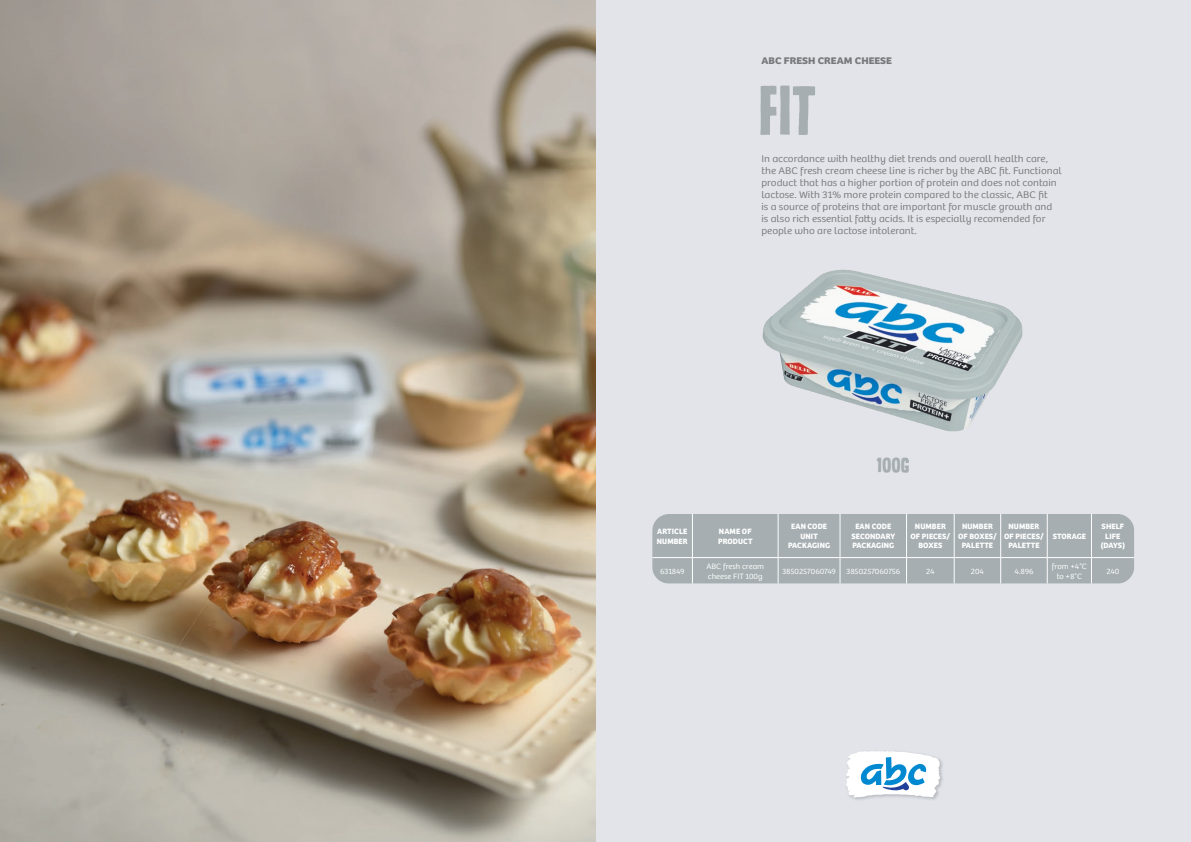
<style>
.page{position:relative;width:1191px;height:842px;background:#fff}
.page>*{position:absolute;margin:0;border:0;box-sizing:border-box;transform-origin:0 0}
.t1{font:75px "Rather Loud";color:#a6aeb1}
.t2{font:22px "Rather Loud";color:#a6aeb1;scale:1.1 1}
.t3{font:300 10px/12px "Bree CYR";color:#77797b;scale:1.1 1}
.t4{font:700 10px "Bree CYR";color:#77797b;scale:1.1 1}
.t5{font:700 8px/9.5px "Bree CYR";letter-spacing:.01em;color:#fff;text-align:center}
.t6{font:300 8px/9.6px "Bree CYR";letter-spacing:-.01em;color:#fff;scale:1.05 1}
</style>
<div class="page">
<div style="left:595px;top:0;width:596px;height:842px;background:#e2e4e9"></div>
<img style="left:853px;top:760px;width:90px;height:40px">
<svg style="left:846px;top:751px;width:94px;height:47px;background:#c5dfef"></svg>
<img style="left:0;top:0;width:595px;height:842px">
<img style="left:762px;top:269px;width:261px;height:163px">
<div style="left:652px;top:514px;width:482px;height:70px;background:#a6aeb1"></div>
<hr style="left:692px;top:514px;width:1px;height:43px;background:#fff">
<hr style="left:777px;top:514px;width:1px;height:43px;background:#fff">
<hr style="left:839px;top:514px;width:1px;height:43px;background:#fff">
<hr style="left:906px;top:514px;width:1px;height:43px;background:#fff">
<hr style="left:953px;top:514px;width:1px;height:43px;background:#fff">
<hr style="left:1047px;top:514px;width:1px;height:43px;background:#fff">
<hr style="left:1091px;top:514px;width:1px;height:43px;background:#fff">
<p class="t4" style="left:761px;top:53px;width:120px">ABC FRESH CREAM CHEESE</p>
<h1 class="t1" style="left:758px;top:74px;width:60px">fit</h1>
<p class="t3" style="left:761px;top:152px;width:275px">In accordance with healthy diet trends and overall health care, the ABC fresh cream cheese line is richer by the ABC fit. Functional product that has a higher portion of protein and does not contain lactose. With 31% more protein compared to the classic, ABC fit<br>is a source of proteins that are important for muscle growth and<br>is also rich essential fatty acids. It is especially recomended for people who are lactose intolerant.</p>
<h2 class="t2" style="left:877px;top:454px;width:30px">100G</h2>
<p class="t5" style="left:657px;top:526px;width:32px;text-align:left">ARTICLE<br>NUMBER</p>
<p class="t5" style="left:718px;top:526px;width:36px;text-align:left">NAME OF<br>PRODUCT</p>
<p class="t5" style="left:788px;top:521px;width:43px">EAN CODE<br>UNIT<br>PACKAGING</p>
<p class="t5" style="left:851px;top:521px;width:45px">EAN CODE<br>SECONDARY<br>PACKAGING</p>
<p class="t5" style="left:910px;top:521px;width:41px">NUMBER<br>OF PIECES/<br>BOXES</p>
<p class="t5" style="left:958px;top:521px;width:40px">NUMBER<br>OF BOXES/<br>PALETTE</p>
<p class="t5" style="left:1004px;top:521px;width:41px">NUMBER<br>OF PIECES/<br>PALETTE</p>
<p class="t5" style="left:1052px;top:531px;width:35px">STORAGE</p>
<p class="t5" style="left:1101px;top:521px;width:26px">SHELF<br>LIFE (DAYS)</p>
<p class="t6" style="left:660px;top:566px;width:25px">631849</p>
<p class="t6" style="left:706px;top:561px;width:56px">ABC fresh cream cheese FIT 100g</p>
<p class="t6" style="left:782px;top:566px;width:53px">3850257060749</p>
<p class="t6" style="left:846px;top:566px;width:53px">3850257060756</p>
<p class="t6" style="left:926px;top:566px;width:9px">24</p>
<p class="t6" style="left:971px;top:566px;width:14px">204</p>
<p class="t6" style="left:1014px;top:566px;width:20px">4.896</p>
<p class="t6" style="left:1052px;top:561px;width:35px;text-align:center">from +4°C to +8°C</p>
<p class="t6" style="left:1106px;top:566px;width:14px">240</p>
</div>
